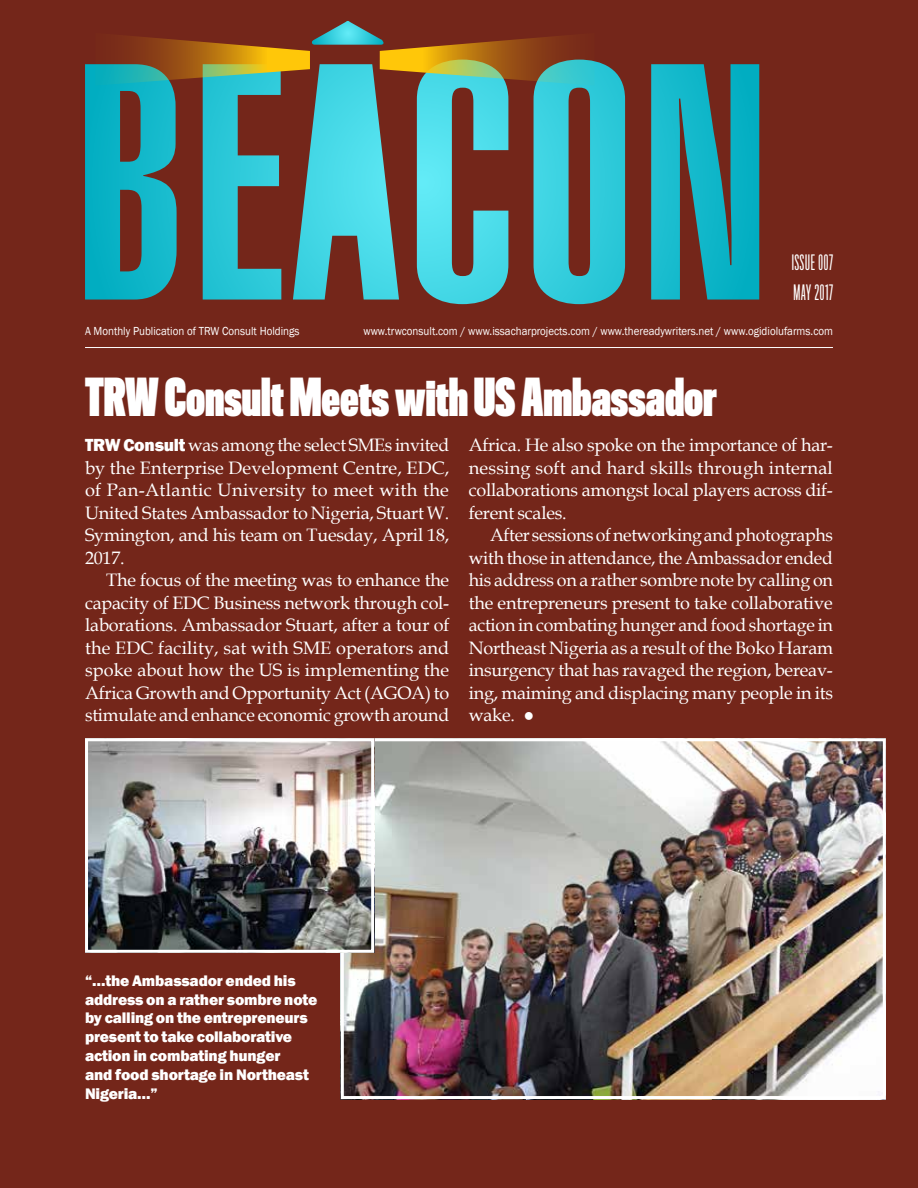
<style>
.page{position:relative;width:918px;height:1188px;background:#74261a}
.page>*{position:absolute;margin:0;border:0;box-sizing:border-box;transform-origin:0 0}
.t1{font:700 48px "Titling Gothic FB Skyline";color:#fff}
.t2{font:19.5px/29.2px "Titling Gothic FB Skyline";letter-spacing:.04em;color:#fff}
.t3{font:18px/22.5px "Book Antiqua";letter-spacing:-.01em;color:#fff;text-align:justify}
.t4{font:800 15.75px/18.9px "Franklin Gothic";letter-spacing:-.01em;color:#fff}
.t5{font:12px "Franklin Gothic";color:#fff;scale:.91 1}
.s1{font-family:"Franklin Gothic";font-weight:800}
</style>
<div class="page">
<img style="left:345px;top:742px;width:537px;height:353px">
<div style="left:341px;top:738px;width:545px;height:361px;border:3px solid #fff"></div>
<img style="left:89px;top:742px;width:281px;height:207px">
<div style="left:85px;top:738px;width:289px;height:215px;border:3px solid #fff"></div>
<svg style="left:85px;top:61px;width:674px;height:243px"></svg>
<hr style="left:85px;top:347px;width:748px;height:1px;background:#fff">
<svg style="left:95px;top:21px;width:500px;height:65px"></svg>
<p class="t2" style="left:792px;top:249px;width:43px">ISSUE 007<br>MAY 2017</p>
<p class="t5" style="left:85px;top:323px;width:237px">A Monthly Publication of TRW Consult Holdings</p>
<p class="t5" style="left:363px;top:323px;width:517px">www.trwconsult.com / www.issacharprojects.com / www.thereadywriters.net / www.ogidiolufarms.com</p>
<h1 class="t1" style="left:85px;top:370px;width:633px">TRW Consult Meets with US Ambassador</h1>
<p class="t3" style="left:85px;top:433px;width:366px"><span class="s1">TRW Consult</span> was among the select SMEs invited by the Enterprise Development Centre, EDC, of Pan-Atlantic University to meet with the United States Ambassador to Nigeria, Stuart W.<br>Symington, and his team on Tuesday, April 18, 2017.</p>
<p class="t3" style="left:85px;top:568px;width:366px;text-indent:21px">The focus of the meeting was to enhance the capacity of EDC Business network through col&shy;laborations. Ambassador Stuart, after a tour of the EDC facility, sat with SME operators and spoke about how the US is implementing the Africa Growth and Opportunity Act (AGOA) to stimulate and enhance economic growth around</p>
<p class="t3" style="left:469px;top:433px;width:366px">Africa. He also spoke on the importance of har&shy;nessing soft and hard skills through internal collaborations amongst local players across dif&shy;ferent scales.</p>
<p class="t3" style="left:469px;top:523px;width:366px;text-indent:21px">After sessions of networking and photographs with those in attendance, the Ambassador ended his address on a rather sombre note by calling on the entrepreneurs present to take collaborative action in combating hunger and food shortage in Northeast Nigeria as a result of the Boko Haram insurgency that has ravaged the region, bereav&shy;ing, maiming and displacing many people in its wake. ●</p>
<p class="t4" style="left:85px;top:971px;width:234px">“…the Ambassador ended his address on a rather sombre note by calling on the entrepreneurs present to take collaborative action in combating hunger<br>and food shortage in Northeast<br>Nigeria…”</p>
</div>
